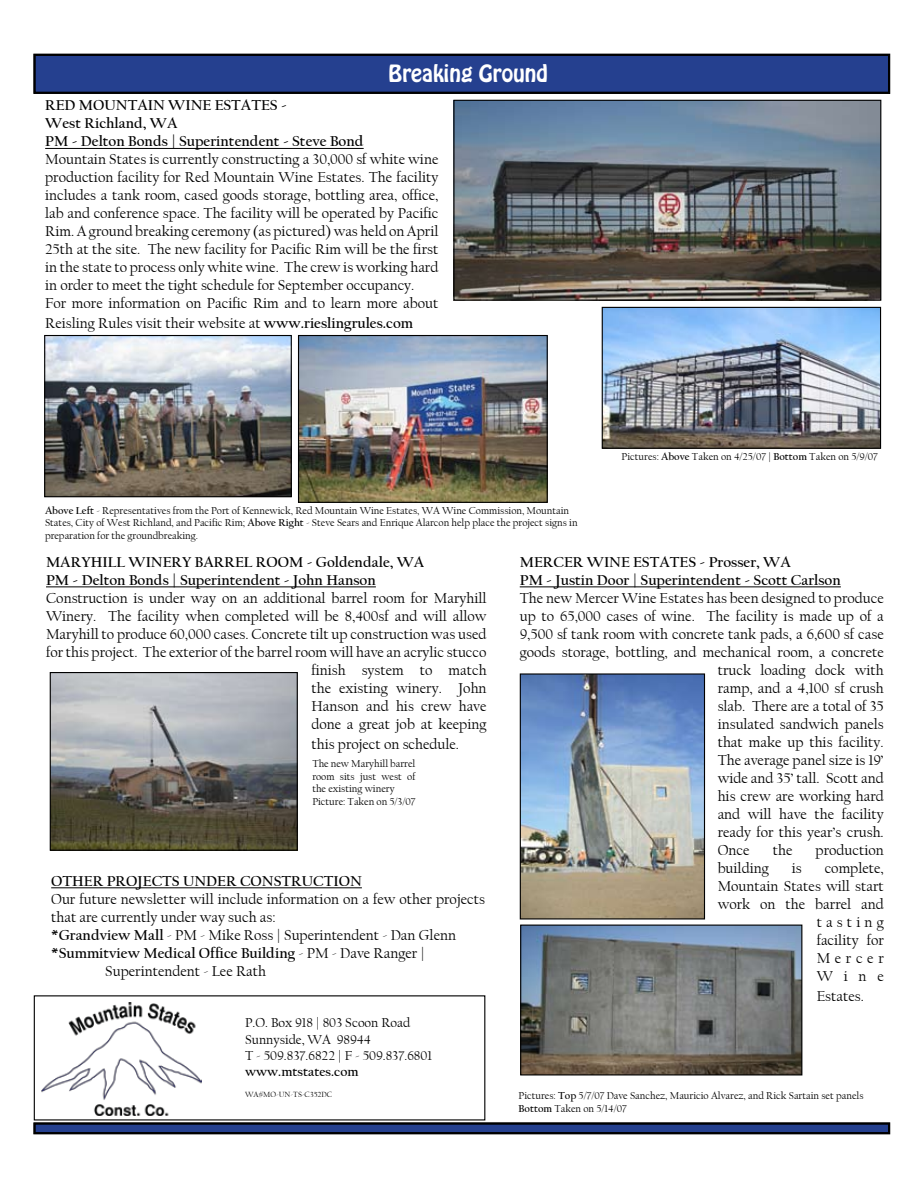
<style>
.page{position:relative;width:918px;height:1188px;background:#fff}
.page>*{position:absolute;margin:0;border:0;box-sizing:border-box;transform-origin:0 0}
.t1{font:21px "Hobo Std";color:#fff}
.t2{font:15px/18px "Californian FB";color:#000;text-align:right}
.t3{font:700 15px/18px "Californian FB";color:#000}
.t4{font:13.5px/16.2px "Californian FB";color:#000}
.t5{font:700 13.5px "Californian FB";color:#000}
.t6{font:10.5px/12.6px "Californian FB";color:#000}
.t7{font:7.8px "Californian FB";color:#000}
.s1{font-weight:700}
.s2{font-weight:400}
</style>
<div class="page">
<hr style="left:45px;top:148px;width:319px;height:1px;background:#000">
<img style="left:455px;top:102px;width:424px;height:197px">
<div style="left:453px;top:100px;width:428px;height:201px;border:1px solid #000"></div>
<img style="left:300px;top:337px;width:246px;height:164px">
<div style="left:298px;top:335px;width:250px;height:168px;border:1px solid #000"></div>
<img style="left:46px;top:337px;width:244px;height:158px">
<div style="left:44px;top:335px;width:248px;height:162px;border:1px solid #000"></div>
<div style="left:34px;top:54px;width:856px;height:40px;background:#25408f"></div>
<div style="left:34px;top:55px;width:855px;height:38px;border:1px solid #000"></div>
<div style="left:35px;top:55px;width:854px;height:37px;border:1px solid #000"></div>
<hr style="left:46px;top:586px;width:330px;height:1px;background:#000">
<img style="left:604px;top:309px;width:275px;height:138px">
<div style="left:602px;top:307px;width:279px;height:142px;border:1px solid #000"></div>
<hr style="left:520px;top:586px;width:321px;height:1px;background:#000">
<img style="left:52px;top:674px;width:244px;height:175px">
<div style="left:50px;top:672px;width:248px;height:179px;border:1px solid #000"></div>
<img style="left:522px;top:675px;width:181px;height:243px">
<div style="left:520px;top:673px;width:185px;height:247px;border:1px solid #000"></div>
<img style="left:522px;top:927px;width:278px;height:147px">
<div style="left:520px;top:925px;width:282px;height:151px;border:1px solid #000"></div>
<hr style="left:51px;top:887px;width:311px;height:1px;background:#000">
<svg style="left:34px;top:1123px;width:856px;height:11px;background:#1e3576"></svg>
<div style="left:34px;top:1123px;width:855px;height:10px;border:1px solid #000"></div>
<div style="left:35px;top:1124px;width:854px;height:9px;border:1px solid #000"></div>
<img style="left:41px;top:1003px;width:160px;height:113px">
<h1 class="t1" style="left:388px;top:58px;width:161px">Breaking Ground</h1>
<p class="t3" style="left:45px;top:97px;width:320px">RED MOUNTAIN WINE ESTATES -<br>West Richland, WA<br>PM - Delton Bonds | Superintendent - Steve Bond</p>
<p class="t2" style="left:45px;top:151px;width:395px;text-align:left">Mountain States is currently constructing a 30,000 sf white wine production facility for Red Mountain Wine Estates. The facility includes a tank room, cased goods storage, bottling area, office, lab and conference space. The facility will be operated by Pacific Rim. A ground breaking ceremony (as pictured) was held on April 25th at the site. The new facility for Pacific Rim will be the first in the state to process only white wine. The crew is working hard in order to meet the tight schedule for September occupancy.<br>For more information on Pacific Rim and to learn more about</p>
<p class="t2" style="left:45px;top:315px;width:370px">Reisling Rules visit their website at <span class="s1">www.rieslingrules.com</span></p>
<p class="t6" style="left:45px;top:504px;width:534px"><span class="s1">Above Left</span> - Representatives from the Port of Kennewick, Red Mountain Wine Estates, WA Wine Commission, Mountain<br>States, City of West Richland, and Pacific Rim; <span class="s1">Above Right</span> - Steve Sears and Enrique Alarcon help place the project signs in preparation for the groundbreaking.</p>
<p class="t6" style="left:622px;top:450px;width:258px">Pictures: <span class="s1">Above</span> Taken on 4/25/07 | <span class="s1">Bottom</span> Taken on 5/9/07</p>
<p class="t3" style="left:46px;top:553px;width:380px">MARYHILL WINERY BARREL ROOM - Goldendale, WA<br>PM - Delton Bonds | Superintendent - John Hanson</p>
<p class="t2" style="left:46px;top:589px;width:442px">Construction is under way on an additional barrel room for Maryhill Winery. The facility when completed will be 8,400sf and will allow Maryhill to produce 60,000 cases. Concrete tilt up construction was used for this project. The exterior of the barrel room will have an acrylic stucco finish system to match<br>the existing winery. John<br>Hanson and his crew have<br>done a great job at keeping</p>
<p class="t2" style="left:311px;top:735px;width:149px">this project on schedule.</p>
<p class="t6" style="left:312px;top:758px;width:105px">The new Maryhill barrel room sits just west of the existing winery<br>Picture: Taken on 5/3/07</p>
<p class="t3" style="left:51px;top:872px;width:312px">OTHER PROJECTS UNDER CONSTRUCTION</p>
<p class="t2" style="left:51px;top:890px;width:435px">Our future newsletter will include information on a few other projects</p>
<p class="t2" style="left:51px;top:908px;width:226px">that are currently under way such as:</p>
<p class="t2" style="left:51px;top:926px;width:406px"><span class="s1">*Grandview Mall</span> - PM - Mike Ross | Superintendent - Dan Glenn</p>
<p class="t3" style="left:51px;top:944px;width:375px">*Summitview Medical Office Building <span class="s2">- PM - Dave Ranger |</span></p>
<p class="t2" style="left:105px;top:962px;width:162px">Superintendent - Lee Rath</p>
<p class="t4" style="left:245px;top:1015px;width:188px">P.O. Box 918 | 803 Scoon Road<br>Sunnyside, WA 98944<br>T - 509.837.6822 | F - 509.837.6801</p>
<p class="t5" style="left:245px;top:1064px;width:115px">www.mtstates.com</p>
<p class="t7" style="left:245px;top:1090px;width:89px">WA#MO-UN-TS-C352DC</p>
<p class="t3" style="left:520px;top:553px;width:323px">MERCER WINE ESTATES - Prosser, WA<br>PM - Justin Door | Superintendent - Scott Carlson</p>
<p class="t2" style="left:520px;top:589px;width:366px">The new Mercer Wine Estates has been designed to produce</p>
<p class="t2" style="left:520px;top:607px;width:366px">up to 65,000 cases of wine. The facility is made up of a</p>
<p class="t2" style="left:520px;top:625px;width:366px">9,500 sf tank room with concrete tank pads, a 6,600 sf case</p>
<p class="t2" style="left:520px;top:643px;width:366px">goods storage, bottling, and mechanical room, a concrete</p>
<p class="t2" style="left:718px;top:661px;width:168px">truck loading dock with</p>
<p class="t2" style="left:718px;top:679px;width:168px">ramp, and a 4,100 sf crush</p>
<p class="t2" style="left:718px;top:697px;width:168px">slab. There are a total of 35</p>
<p class="t2" style="left:718px;top:715px;width:168px">insulated sandwich panels</p>
<p class="t2" style="left:718px;top:733px;width:168px">that make up this facility.</p>
<p class="t2" style="left:718px;top:751px;width:168px">The average panel size is 19’</p>
<p class="t2" style="left:718px;top:769px;width:168px">wide and 35’ tall. Scott and</p>
<p class="t2" style="left:718px;top:787px;width:168px">his crew are working hard</p>
<p class="t2" style="left:718px;top:805px;width:168px">and will have the facility</p>
<p class="t2" style="left:718px;top:823px;width:168px">ready for this year’s crush.</p>
<p class="t2" style="left:718px;top:841px;width:33px">Once</p>
<p class="t2" style="left:773px;top:841px;width:21px">the</p>
<p class="t2" style="left:816px;top:841px;width:70px">production</p>
<p class="t2" style="left:718px;top:859px;width:53px">building</p>
<p class="t2" style="left:792px;top:859px;width:12px">is</p>
<p class="t2" style="left:718px;top:859px;width:168px">complete,<br>Mountain States will start work on the barrel and tasting<br>facility for<br>Mercer<br>Wine</p>
<p class="t2" style="left:817px;top:987px;width:49px">Estates.</p>
<p class="t6" style="left:519px;top:1089px;width:346px">Pictures: <span class="s1">Top</span> 5/7/07 Dave Sanchez, Mauricio Alvarez, and Rick Sartain set panels<br><span class="s1">Bottom</span> Taken on 5/14/07</p>
</div>
